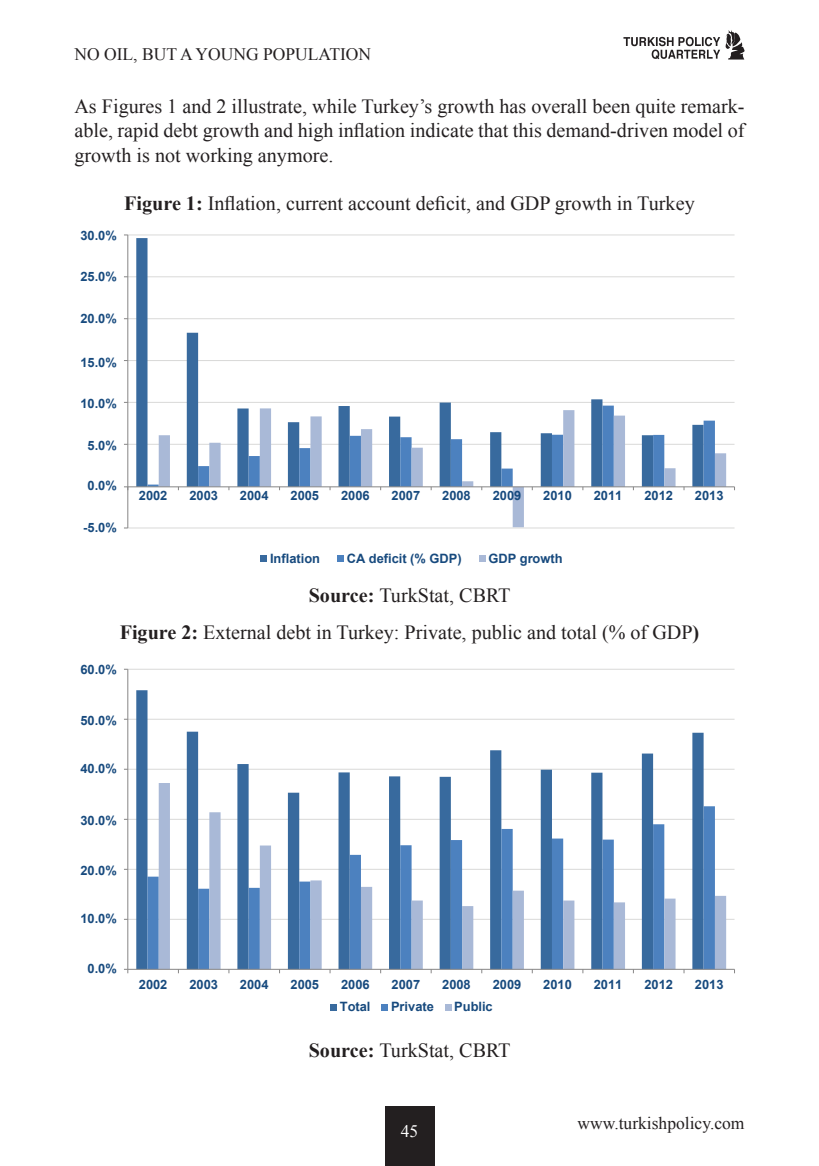
<style>
.page{position:relative;width:819px;height:1166px;background:#fff}
.page>*{position:absolute;margin:0;border:0;box-sizing:border-box;transform-origin:0 0}
.Plain_Text{font:20.12px/24.2px "Times New Roman";color:#231f20;text-align:justify}
.t1{font:17.5px "Times New Roman";color:#231f20}
.t2{font:17.5px "Times New Roman";color:#fff}
.t3{font:700 12.95px "Arial";color:#174a7e}
.s1{font-weight:700}
</style>
<div class="page">
<div style="left:384px;top:1106px;width:50px;height:60px;background:#231f20"></div>
<svg style="left:623px;top:30px;width:121px;height:30px"></svg>
<hr style="left:128px;top:528px;width:606px;height:1px;background:#d9d9d8">
<hr style="left:128px;top:444px;width:606px;height:1px;background:#d9d9d8">
<hr style="left:128px;top:402px;width:606px;height:1px;background:#d9d9d8">
<hr style="left:128px;top:360px;width:606px;height:1px;background:#d9d9d8">
<hr style="left:128px;top:318px;width:606px;height:1px;background:#d9d9d8">
<hr style="left:128px;top:276px;width:606px;height:1px;background:#d9d9d8">
<hr style="left:128px;top:235px;width:606px;height:1px;background:#d9d9d8">
<svg style="left:136px;top:238px;width:567px;height:248px"></svg>
<svg style="left:147px;top:406px;width:556px;height:80px"></svg>
<svg style="left:159px;top:408px;width:567px;height:119px"></svg>
<hr style="left:127px;top:235px;width:1px;height:293px;background:#878686">
<hr style="left:128px;top:486px;width:606px;height:1px;background:#878686">
<svg style="left:261px;top:555px;width:6px;height:6px"></svg>
<div style="left:337px;top:555px;width:7px;height:6px;background:#4c81bf"></div>
<svg style="left:479px;top:555px;width:6px;height:6px"></svg>
<hr style="left:128px;top:919px;width:606px;height:1px;background:#d9d9d8">
<hr style="left:128px;top:869px;width:606px;height:1px;background:#d9d9d8">
<hr style="left:128px;top:819px;width:606px;height:1px;background:#d9d9d8">
<hr style="left:128px;top:769px;width:606px;height:1px;background:#d9d9d8">
<hr style="left:128px;top:719px;width:606px;height:1px;background:#d9d9d8">
<hr style="left:128px;top:669px;width:606px;height:1px;background:#d9d9d8">
<svg style="left:136px;top:690px;width:567px;height:279px"></svg>
<svg style="left:147px;top:806px;width:12px;height:163px"></svg>
<svg style="left:159px;top:783px;width:567px;height:186px"></svg>
<hr style="left:127px;top:669px;width:1px;height:300px;background:#878686">
<hr style="left:128px;top:969px;width:606px;height:1px;background:#878686">
<div style="left:330px;top:1004px;width:7px;height:6px;background:#386a9e"></div>
<div style="left:381px;top:1004px;width:7px;height:6px;background:#4c81bf"></div>
<svg style="left:445px;top:1004px;width:6px;height:6px"></svg>
<p class="t1" style="left:74px;top:42px;width:298px">NO OIL, BUT A YOUNG POPULATION</p>
<p class="Plain_Text" style="left:74px;top:94px;width:671px">As Figures 1 and 2 illustrate, while Turkey’s growth has overall been quite remark&shy;able, rapid debt growth and high inflation indicate that this demand-driven model of growth is not working anymore.</p>
<p class="Plain_Text" style="left:124px;top:191px;width:572px"><span class="s1">Figure 1:</span> Inflation, current account deficit, and GDP growth in Turkey</p>
<p class="t3" style="left:80px;top:226px;width:38px">30.0%</p>
<p class="t3" style="left:80px;top:268px;width:38px">25.0%</p>
<p class="t3" style="left:80px;top:310px;width:38px">20.0%</p>
<p class="t3" style="left:80px;top:353px;width:38px">15.0%</p>
<p class="t3" style="left:80px;top:395px;width:38px">10.0%</p>
<p class="t3" style="left:88px;top:437px;width:31px">5.0%</p>
<p class="t3" style="left:88px;top:477px;width:31px">0.0%</p>
<p class="t3" style="left:83px;top:519px;width:35px">-5.0%</p>
<p class="t3" style="left:139px;top:487px;width:30px">2002</p>
<p class="t3" style="left:189px;top:487px;width:30px">2003</p>
<p class="t3" style="left:240px;top:487px;width:30px">2004</p>
<p class="t3" style="left:290px;top:487px;width:30px">2005</p>
<p class="t3" style="left:341px;top:487px;width:30px">2006</p>
<p class="t3" style="left:391px;top:487px;width:30px">2007</p>
<p class="t3" style="left:442px;top:487px;width:30px">2008</p>
<p class="t3" style="left:492px;top:487px;width:30px">2009</p>
<p class="t3" style="left:543px;top:487px;width:30px">2010</p>
<p class="t3" style="left:593px;top:487px;width:30px">2011</p>
<p class="t3" style="left:644px;top:487px;width:30px">2012</p>
<p class="t3" style="left:695px;top:487px;width:30px">2013</p>
<p class="t3" style="left:270px;top:549px;width:51px">Inflation</p>
<p class="t3" style="left:347px;top:549px;width:116px">CA deficit (% GDP)</p>
<p class="t3" style="left:488px;top:549px;width:76px">GDP growth</p>
<p class="Plain_Text" style="left:309px;top:583px;width:203px"><span class="s1">Source:</span> TurkStat, CBRT</p>
<p class="Plain_Text" style="left:120px;top:619px;width:581px"><span class="s1">Figure 2:</span> External debt in Turkey: Private, public and total (% of GDP<span class="s1">)</span></p>
<p class="t3" style="left:80px;top:661px;width:38px">60.0%</p>
<p class="t3" style="left:80px;top:711px;width:38px">50.0%</p>
<p class="t3" style="left:80px;top:760px;width:38px">40.0%</p>
<p class="t3" style="left:80px;top:811px;width:38px">30.0%</p>
<p class="t3" style="left:80px;top:862px;width:38px">20.0%</p>
<p class="t3" style="left:80px;top:910px;width:38px">10.0%</p>
<p class="t3" style="left:88px;top:960px;width:31px">0.0%</p>
<p class="t3" style="left:139px;top:975px;width:30px">2002</p>
<p class="t3" style="left:189px;top:975px;width:30px">2003</p>
<p class="t3" style="left:240px;top:975px;width:30px">2004</p>
<p class="t3" style="left:290px;top:975px;width:30px">2005</p>
<p class="t3" style="left:341px;top:975px;width:30px">2006</p>
<p class="t3" style="left:391px;top:975px;width:30px">2007</p>
<p class="t3" style="left:442px;top:975px;width:30px">2008</p>
<p class="t3" style="left:492px;top:975px;width:30px">2009</p>
<p class="t3" style="left:543px;top:975px;width:30px">2010</p>
<p class="t3" style="left:593px;top:975px;width:30px">2011</p>
<p class="t3" style="left:644px;top:975px;width:30px">2012</p>
<p class="t3" style="left:695px;top:975px;width:30px">2013</p>
<p class="t3" style="left:340px;top:998px;width:32px">Total</p>
<p class="t3" style="left:391px;top:998px;width:44px">Private</p>
<p class="t3" style="left:454px;top:998px;width:40px">Public</p>
<p class="Plain_Text" style="left:309px;top:1038px;width:203px"><span class="s1">Source:</span> TurkStat, CBRT</p>
<p class="t2" style="left:401px;top:1119px;width:19px">45</p>
<p class="t1" style="left:577px;top:1111px;width:168px">www.turkishpolicy.com</p>
</div>
